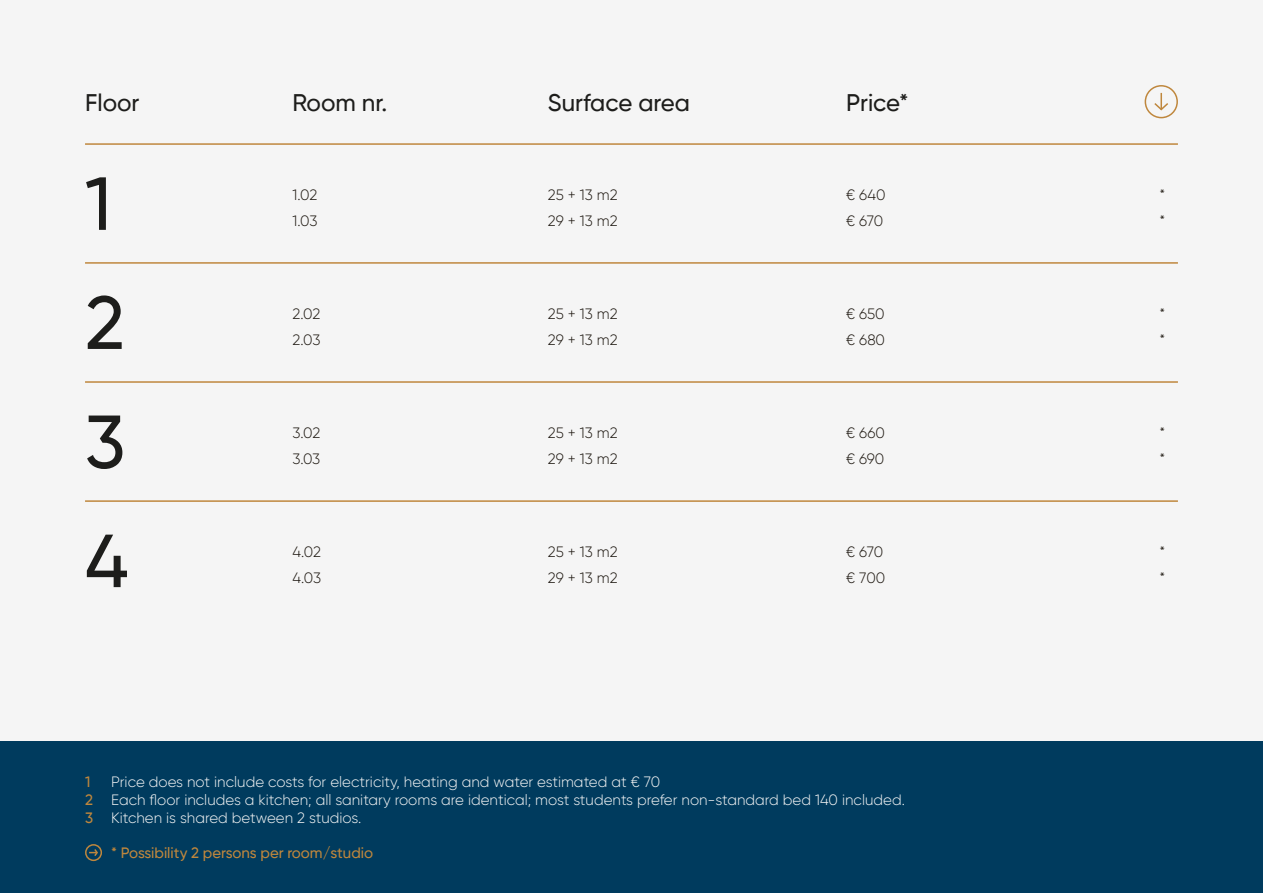
<style>
.page{position:relative;width:1263px;height:893px;background:#f5f5f5}
.page>*{position:absolute;margin:0;border:0;box-sizing:border-box;transform-origin:0 0}
.t1{font:500 75px "Gilroy";color:#1d1d1b}
.t2{font:500 24px "Gilroy";color:#1d1d1b}
.t3{font:300 15px "Gilroy";color:#f5f5f5}
.t4{font:300 15px "Gilroy";color:#1d1710}
.t5{font:500 15px "Gilroy";color:#bf873d}
</style>
<div class="page">
<div style="left:0;top:741px;width:1263px;height:152px;background:#003b5e"></div>
<div style="left:1144px;top:85px;width:34px;height:33px;border:2px solid #bf873d;border-radius:50%"></div>
<svg style="left:1154px;top:93px;width:14px;height:18px"></svg>
<hr style="left:85px;top:143px;width:1093px;height:2px;background:#bf873d">
<hr style="left:85px;top:262px;width:1093px;height:2px;background:#bf873d">
<hr style="left:85px;top:381px;width:1093px;height:2px;background:#bf873d">
<hr style="left:85px;top:500px;width:1093px;height:2px;background:#bf873d">
<div style="left:85px;top:844px;width:17px;height:17px;border:2px solid #bf873d;border-radius:50%"></div>
<svg style="left:89px;top:847px;width:10px;height:11px"></svg>
<p class="t2" style="left:85px;top:88px;width:56px">Floor</p>
<p class="t1" style="left:85px;top:157px;width:28px">1</p>
<p class="t1" style="left:85px;top:277px;width:41px">2</p>
<p class="t1" style="left:85px;top:396px;width:42px">3</p>
<p class="t1" style="left:85px;top:515px;width:45px">4</p>
<p class="t2" style="left:293px;top:88px;width:96px">Room nr.</p>
<p class="t2" style="left:548px;top:88px;width:144px">Surface area</p>
<p class="t2" style="left:846px;top:88px;width:64px">Price*</p>
<p class="t4" style="left:293px;top:185px;width:26px">1.02</p>
<p class="t4" style="left:293px;top:211px;width:26px">1.03</p>
<p class="t4" style="left:548px;top:185px;width:71px">25 + 13 m2</p>
<p class="t4" style="left:548px;top:211px;width:71px">29 + 13 m2</p>
<p class="t4" style="left:846px;top:185px;width:41px">€ 640</p>
<p class="t4" style="left:846px;top:211px;width:39px">€ 670</p>
<p class="t4" style="left:293px;top:305px;width:29px">2.02</p>
<p class="t4" style="left:293px;top:330px;width:29px">2.03</p>
<p class="t4" style="left:548px;top:305px;width:71px">25 + 13 m2</p>
<p class="t4" style="left:548px;top:330px;width:71px">29 + 13 m2</p>
<p class="t4" style="left:846px;top:305px;width:40px">€ 650</p>
<p class="t4" style="left:846px;top:330px;width:40px">€ 680</p>
<p class="t4" style="left:293px;top:424px;width:29px">3.02</p>
<p class="t4" style="left:293px;top:449px;width:29px">3.03</p>
<p class="t4" style="left:548px;top:424px;width:71px">25 + 13 m2</p>
<p class="t4" style="left:548px;top:449px;width:71px">29 + 13 m2</p>
<p class="t4" style="left:846px;top:424px;width:40px">€ 660</p>
<p class="t4" style="left:846px;top:449px;width:40px">€ 690</p>
<p class="t4" style="left:293px;top:543px;width:30px">4.02</p>
<p class="t4" style="left:293px;top:568px;width:30px">4.03</p>
<p class="t4" style="left:548px;top:543px;width:71px">25 + 13 m2</p>
<p class="t4" style="left:548px;top:568px;width:71px">29 + 13 m2</p>
<p class="t4" style="left:846px;top:543px;width:39px">€ 670</p>
<p class="t4" style="left:846px;top:568px;width:40px">€ 700</p>
<p class="t5" style="left:85px;top:773px;width:7px">1</p>
<p class="t5" style="left:85px;top:791px;width:9px">2</p>
<p class="t5" style="left:85px;top:809px;width:10px">3</p>
<p class="t3" style="left:111px;top:773px;width:550px">Price does not include costs for electricity, heating and water estimated at € 70</p>
<p class="t3" style="left:111px;top:791px;width:795px">Each floor includes a kitchen; all sanitary rooms are identical; most students prefer non-standard bed 140 included.</p>
<p class="t3" style="left:111px;top:809px;width:252px">Kitchen is shared between 2 studios.</p>
<p class="t5" style="left:111px;top:844px;width:263px">* Possibility 2 persons per room/studio</p>
<p class="t4" style="left:1160px;top:185px;width:7px">*</p>
<p class="t4" style="left:1160px;top:211px;width:7px">*</p>
<p class="t4" style="left:1160px;top:305px;width:7px">*</p>
<p class="t4" style="left:1160px;top:330px;width:7px">*</p>
<p class="t4" style="left:1160px;top:424px;width:7px">*</p>
<p class="t4" style="left:1160px;top:449px;width:7px">*</p>
<p class="t4" style="left:1160px;top:543px;width:7px">*</p>
<p class="t4" style="left:1160px;top:568px;width:7px">*</p>
</div>
